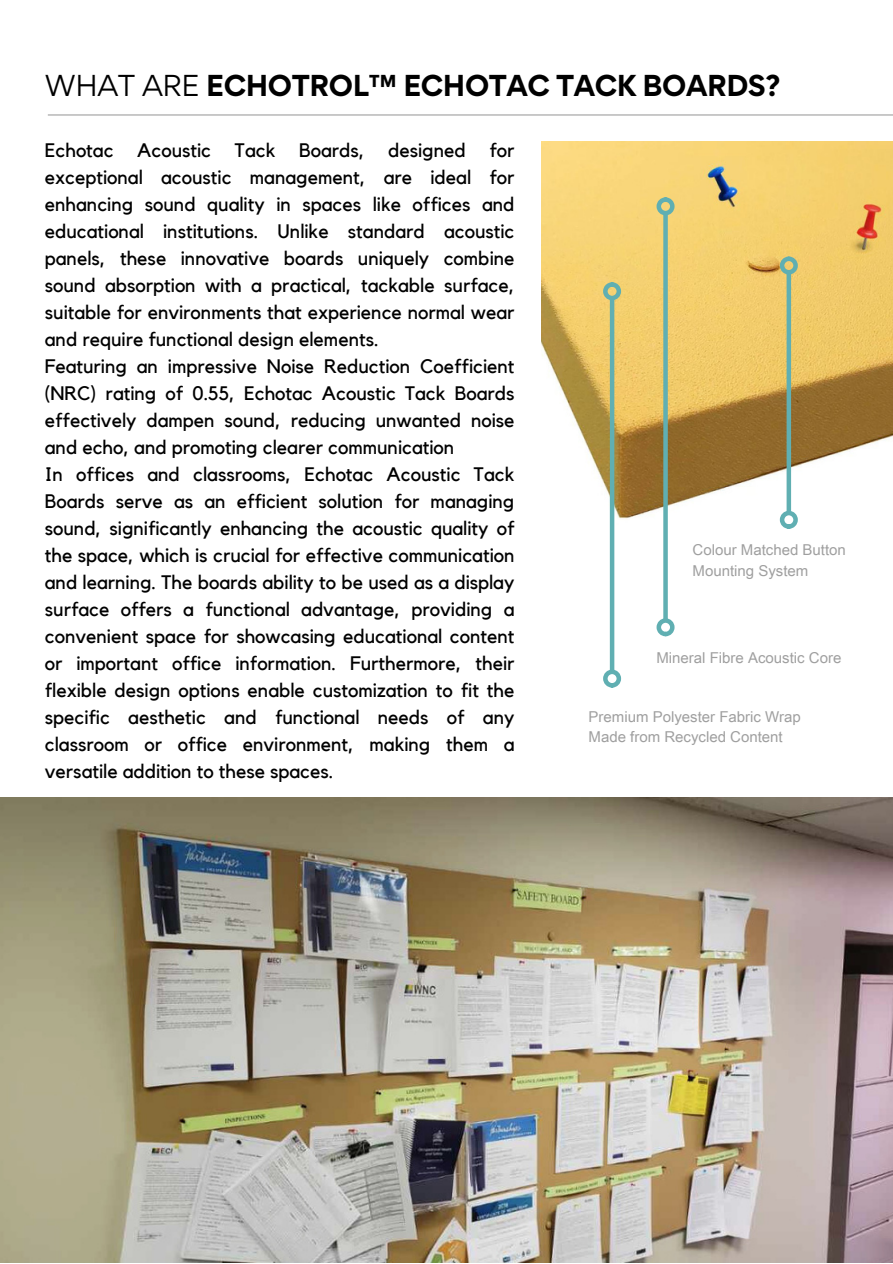
<style>
.page{position:relative;width:893px;height:1264px;background:#fff}
.page>*{position:absolute;margin:0;border:0;box-sizing:border-box;transform-origin:0 0}
.t1{font:700 27px "Gordita";letter-spacing:-.015em;color:#000}
.t2{font:19.5px/27px "Kollektif";color:#000;text-align:justify}
.t3{font:15px/20.2px "Arial Unicode MS";color:#9f9f9f}
.s1{font-weight:400}
</style>
<div class="page">
<hr style="left:48px;top:114px;width:844px;height:1px;background:#9f9f9f">
<img style="left:541px;top:141px;width:351px;height:388px">
<img style="left:0;top:797px;width:892px;height:465px">
<div style="left:609px;top:299px;width:5px;height:371px;background:#60afb2"></div>
<div style="left:603px;top:282px;width:18px;height:18px;border:4px solid #60afb2;border-radius:50%"></div>
<div style="left:603px;top:669px;width:18px;height:18px;border:4px solid #60afb2;border-radius:50%"></div>
<svg style="left:663px;top:215px;width:4px;height:403px;background:#69b0ae"></svg>
<div style="left:656px;top:197px;width:18px;height:18px;border:4px solid #60afb2;border-radius:50%"></div>
<div style="left:656px;top:618px;width:18px;height:18px;border:4px solid #60afb2;border-radius:50%"></div>
<div style="left:786px;top:273px;width:5px;height:239px;background:#60afb2"></div>
<div style="left:779px;top:256px;width:18px;height:18px;border:4px solid #60afb2;border-radius:50%"></div>
<div style="left:779px;top:511px;width:18px;height:18px;border:4px solid #60afb2;border-radius:50%"></div>
<p class="t1" style="left:45px;top:67px;width:736px"><span class="s1">WHAT ARE</span> ECHOTROL™ ECHOTAC TACK BOARDS?</p>
<p class="t2" style="left:45px;top:138px;width:471px">Echotac Acoustic Tack Boards, designed for exceptional acoustic management, are ideal for enhancing sound quality in spaces like offices and educational institutions. Unlike standard acoustic panels, these innovative boards uniquely combine sound absorption with a practical, tackable surface, suitable for environments that experience normal wear and require functional design elements.</p>
<p class="t2" style="left:45px;top:354px;width:471px">Featuring an impressive Noise Reduction Coefficient (NRC) rating of 0.55, Echotac Acoustic Tack Boards effectively dampen sound, reducing unwanted noise and echo, and promoting clearer communication</p>
<p class="t2" style="left:45px;top:462px;width:471px">In offices and classrooms, Echotac Acoustic Tack Boards serve as an efficient solution for managing sound, significantly enhancing the acoustic quality of the space, which is crucial for effective communication and learning. The boards ability to be used as a display surface offers a functional advantage, providing a convenient space for showcasing educational content or important office information. Furthermore, their flexible design options enable customization to fit the specific aesthetic and functional needs of any classroom or office environment, making them a versatile addition to these spaces.</p>
<p class="t3" style="left:692px;top:539px;width:155px">Colour Matched Button<br>Mounting System</p>
<p class="t3" style="left:656px;top:646px;width:186px">Mineral Fibre Acoustic Core</p>
<p class="t3" style="left:588px;top:706px;width:214px">Premium Polyester Fabric Wrap</p>
<p class="t3" style="left:588px;top:726px;width:195px">Made from Recycled Content</p>
</div>
